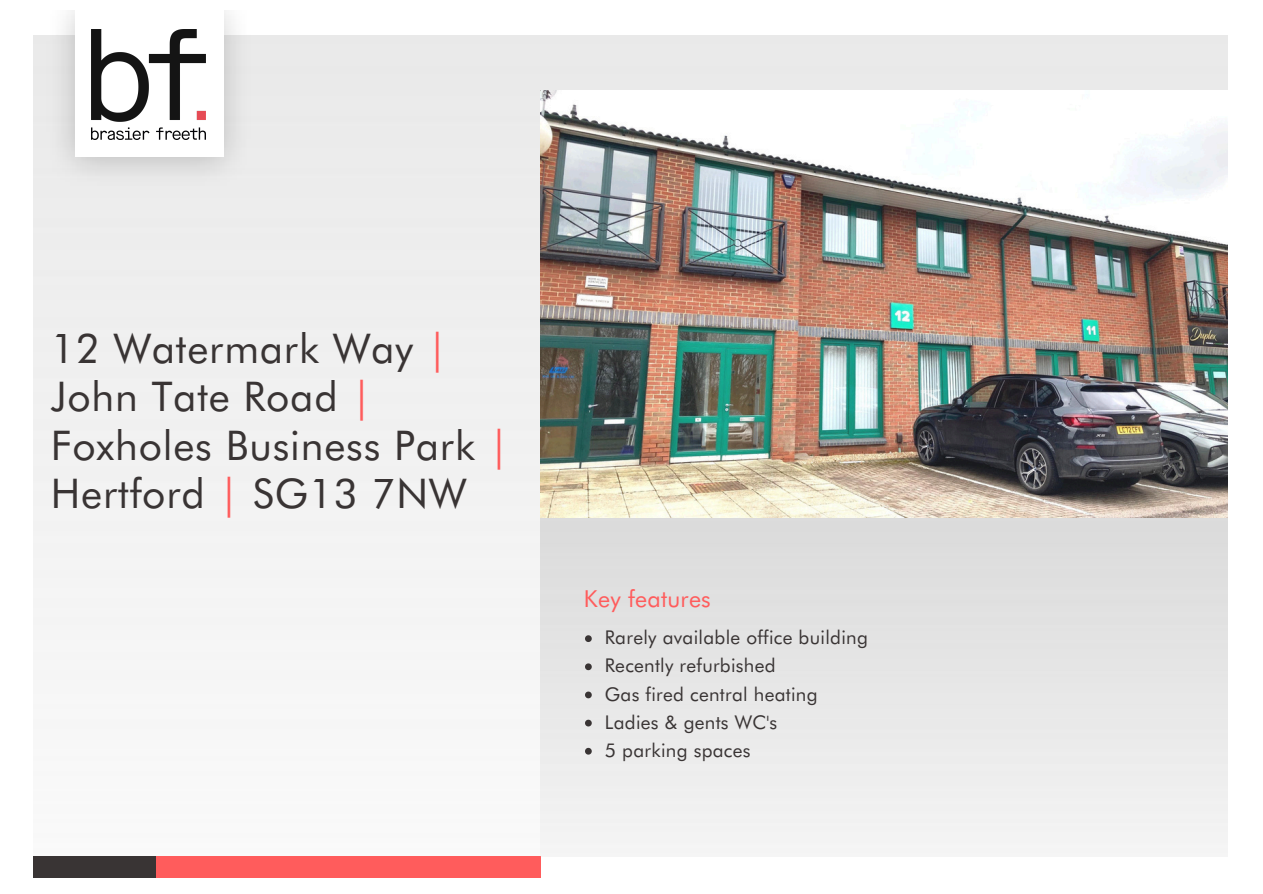
<style>
.page{position:relative;width:1263px;height:894px;background:#fff}
.page>*{position:absolute;margin:0;border:0;box-sizing:border-box;transform-origin:0 0}
.t1{font:40.95px/48.3px "Futura BT";letter-spacing:.02em;color:#393434}
.t2{font:23.4px "Futura BT";letter-spacing:.01em;color:#ff5c5c}
.t3{font:18.9px "Futura BT";letter-spacing:.015em;color:#393434}
.s1{color:#ff5c5c}
</style>
<div class="page">
<div style="left:113px;top:856px;width:427px;height:21px;background:#ff5c5c"></div>
<div style="left:33px;top:856px;width:122px;height:21px;background:#393434"></div>
<div style="left:75px;top:8px;width:148px;height:149px;background:#fff"></div>
<img style="left:92px;top:29px;width:113px;height:111px">
<img style="left:540px;top:90px;width:688px;height:766px">
<svg style="left:585px;top:635px;width:7px;height:6px"></svg>
<svg style="left:585px;top:663px;width:7px;height:7px"></svg>
<svg style="left:585px;top:691px;width:7px;height:7px"></svg>
<svg style="left:585px;top:719px;width:7px;height:7px"></svg>
<svg style="left:585px;top:747px;width:7px;height:7px"></svg>
<p class="t1" style="left:51px;top:321px;width:460px">12 Watermark Way <span class="s1">|<br></span>John Tate Road <span class="s1">|<br></span>Foxholes Business Park <span class="s1">|<br></span>Hertford <span class="s1">|</span> SG13 7NW</p>
<p class="t2" style="left:584px;top:581px;width:128px">Key features</p>
<h2 class="t3" style="left:605px;top:623px;width:264px">Rarely available office building</h2>
<p class="t3" style="left:605px;top:651px;width:172px">Recently refurbished</p>
<p class="t3" style="left:605px;top:679px;width:214px">Gas fired central heating</p>
<p class="t3" style="left:605px;top:707px;width:174px">Ladies &amp; gents WC's</p>
<p class="t3" style="left:605px;top:736px;width:147px">5 parking spaces</p>
</div>
